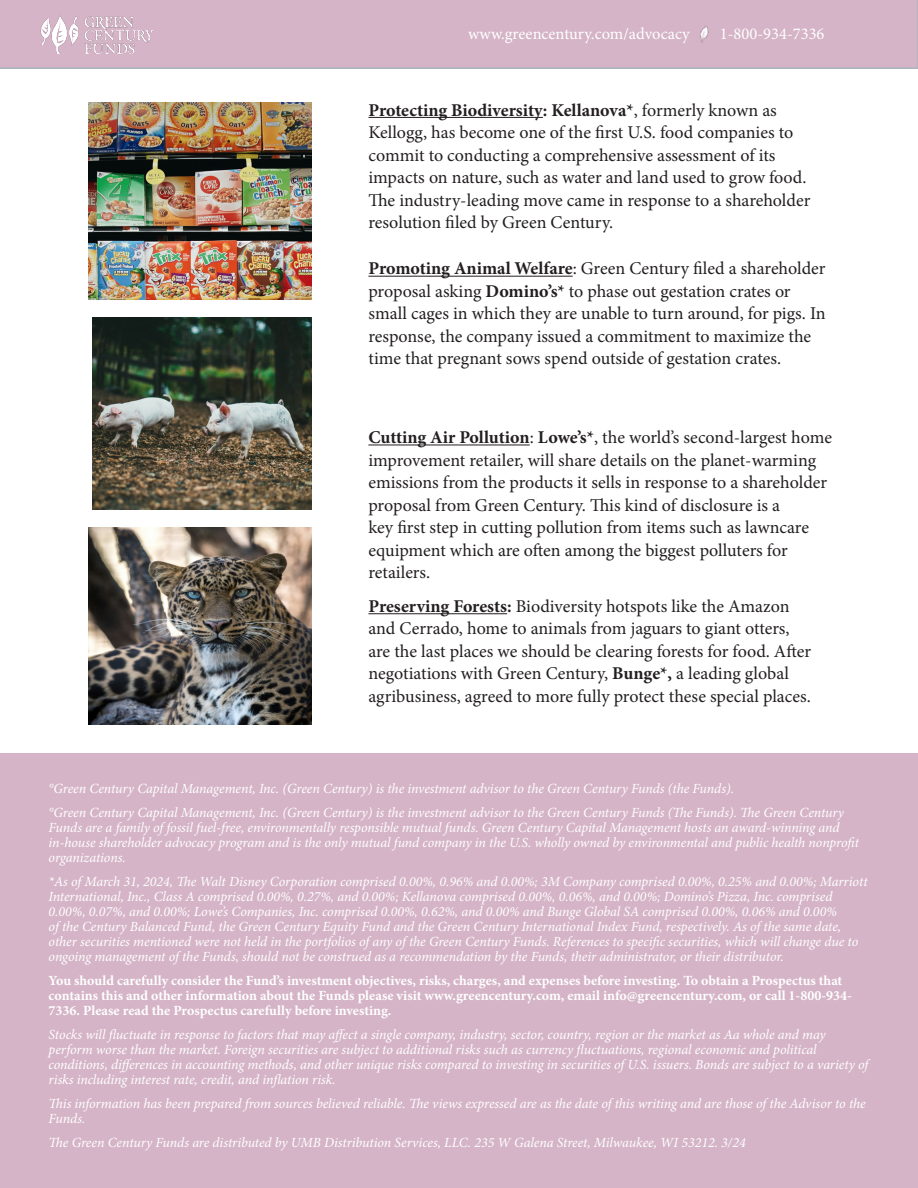
<style>
.page{position:relative;width:918px;height:1188px;background:#fff}
.page>*{position:absolute;margin:0;border:0;box-sizing:border-box;transform-origin:0 0}
.BodyText{font:18px/22.5px "Minion Pro";letter-spacing:-.005em;color:#231f20}
.BodyText-2{font:16.5px "Minion Pro";color:#fff}
.Legal{font:italic 13.95px/15px "Minion Pro";letter-spacing:-.01em;color:#fff}
.Legal-2{font:700 13.95px/15px "Minion Pro";color:#fff}
.s1{font-weight:700}
</style>
<div class="page">
<div style="left:0;top:0;width:918px;height:69px;background:#d5b4c7"></div>
<div style="left:0;top:754px;width:918px;height:434px;background:#d5b4c7"></div>
<img style="left:39px;top:15px;width:116px;height:39px">
<img style="left:695px;top:23px;width:20px;height:22px">
<hr style="left:368px;top:445px;width:162px;height:1px;background:#231f20">
<hr style="left:368px;top:276px;width:205px;height:1px;background:#231f20">
<hr style="left:368px;top:117px;width:175px;height:1px;background:#231f20">
<hr style="left:368px;top:613px;width:139px;height:1px;background:#231f20">
<img style="left:92px;top:317px;width:220px;height:193px">
<img style="left:89px;top:102px;width:223px;height:197px">
<img style="left:89px;top:527px;width:223px;height:197px">
<p class="BodyText-2" style="left:468px;top:22px;width:223px">www.greencentury.com/advocacy</p>
<p class="BodyText-2" style="left:720px;top:22px;width:106px">1-800-934-7336</p>
<p class="BodyText" style="left:368px;top:99px;width:443px"><span class="s1">Protecting Biodiversity: Kellanova*</span>, formerly known as Kellogg, has become one of the first U.S. food companies to commit to conducting a comprehensive assessment of its impacts on nature, such as water and land used to grow food.<br>The industry-leading move came in response to a shareholder resolution filed by Green Century.</p>
<p class="BodyText" style="left:368px;top:257px;width:459px"><span class="s1">Promoting Animal Welfare</span>: Green Century filed a shareholder proposal asking <span class="s1">Domino’s*</span> to phase out gestation crates or small cages in which they are unable to turn around, for pigs. In response, the company issued a commitment to maximize the time that pregnant sows spend outside of gestation crates.</p>
<p class="BodyText" style="left:368px;top:426px;width:465px"><span class="s1">Cutting Air Pollution</span>: <span class="s1">Lowe’s*</span>, the world’s second-largest home improvement retailer, will share details on the planet-warming emissions from the products it sells in response to a shareholder proposal from Green Century. This kind of disclosure is a<br>key first step in cutting pollution from items such as lawncare equipment which are often among the biggest polluters for retailers.</p>
<p class="BodyText" style="left:368px;top:595px;width:444px"><span class="s1">Preserving Forests:</span> Biodiversity hotspots like the Amazon and Cerrado, home to animals from jaguars to giant otters, are the last places we should be clearing forests for food. After negotiations with Green Century, <span class="s1">Bunge*,</span> a leading global agribusiness, agreed to more fully protect these special places.</p>
<p class="Legal" style="left:49px;top:781px;width:687px">°Green Century Capital Management, Inc. (Green Century) is the investment advisor to the Green Century Funds (the Funds).</p>
<p class="Legal" style="left:49px;top:805px;width:812px">°Green Century Capital Management, Inc. (Green Century) is the investment advisor to the Green Century Funds (The Funds). The Green Century Funds are a family of fossil fuel-free, environmentally responsible mutual funds. Green Century Capital Management hosts an award-winning and in-house shareholder advocacy program and is the only mutual fund company in the U.S. wholly owned by environmental and public health nonprofit organizations.</p>
<p class="Legal" style="left:49px;top:874px;width:821px">*As of March 31, 2024, The Walt Disney Corporation comprised 0.00%, 0.96% and 0.00%; 3M Company comprised 0.00%, 0.25% and 0.00%; Marriott International, Inc., Class A comprised 0.00%, 0.27%, and 0.00%; Kellanova comprised 0.00%, 0.06%, and 0.00%; Domino’s Pizza, Inc. comprised 0.00%, 0.07%, and 0.00%; Lowe’s Companies, Inc. comprised 0.00%, 0.62%, and 0.00% and Bunge Global SA comprised 0.00%, 0.06% and 0.00%<br>of the Century Balanced Fund, the Green Century Equity Fund and the Green Century International Index Fund, respectively. As of the same date, other securities mentioned were not held in the portfolios of any of the Green Century Funds. References to specific securities, which will change due to ongoing management of the Funds, should not be construed as a recommendation by the Funds, their administrator, or their distributor.</p>
<p class="Legal-2" style="left:49px;top:973px;width:805px">You should carefully consider the Fund’s investment objectives, risks, charges, and expenses before investing. To obtain a Prospectus that contains this and other information about the Funds please visit www.greencentury.com, email info@greencentury.com, or call 1-800-934-<br>7336. Please read the Prospectus carefully before investing.</p>
<p class="Legal" style="left:49px;top:1027px;width:821px">Stocks will fluctuate in response to factors that may affect a single company, industry, sector, country, region or the market as Aa whole and may perform worse than the market. Foreign securities are subject to additional risks such as currency fluctuations, regional economic and political conditions, differences in accounting methods, and other unique risks compared to investing in securities of U.S. issuers. Bonds are subject to a variety of risks including interest rate, credit, and inflation risk.</p>
<p class="Legal" style="left:49px;top:1096px;width:819px">This information has been prepared from sources believed reliable. The views expressed are as the date of this writing and are those of the Advisor to the<br>Funds.</p>
<p class="Legal" style="left:49px;top:1135px;width:699px">The Green Century Funds are distributed by UMB Distribution Services, LLC. 235 W Galena Street, Milwaukee, WI 53212. 3/24</p>
</div>
